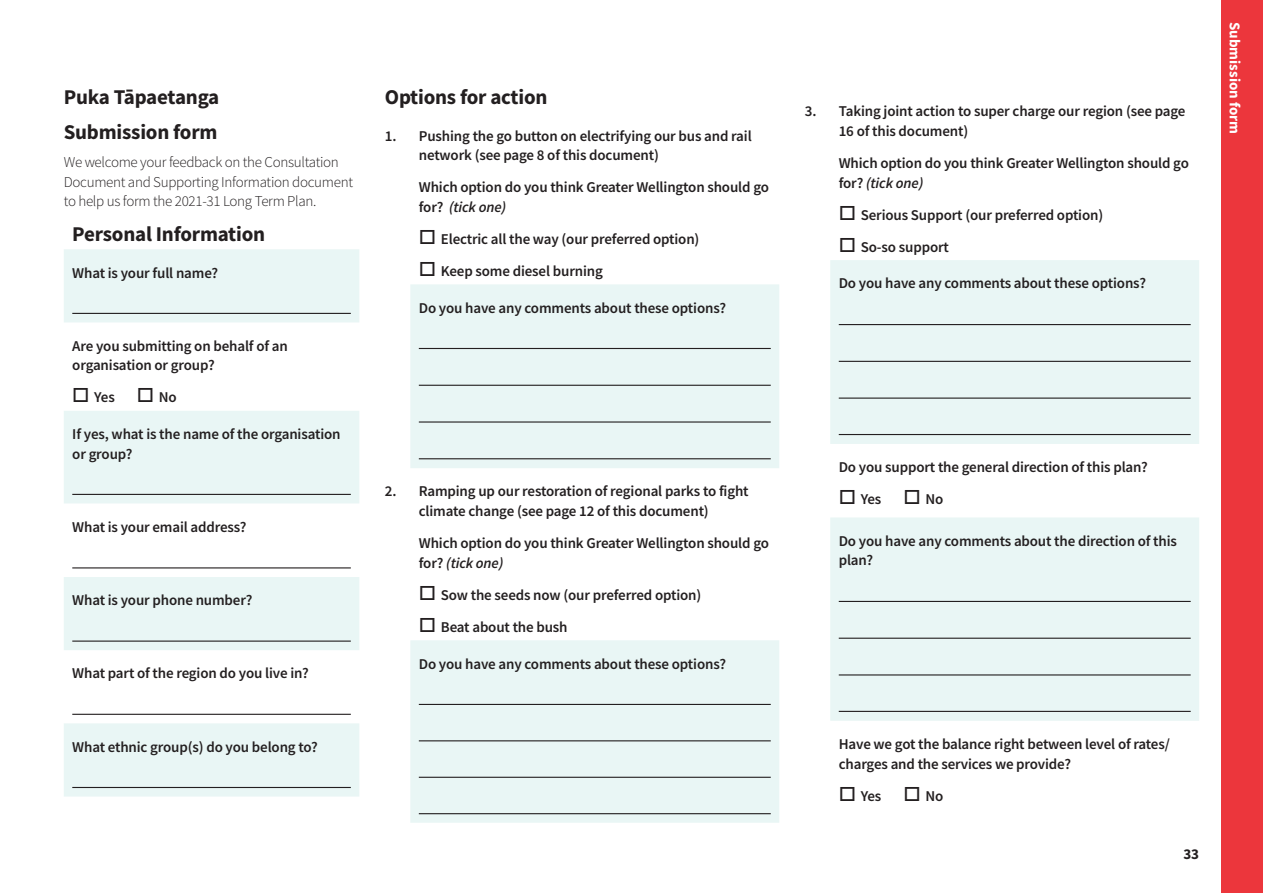
<style>
.page{position:relative;width:1263px;height:893px;background:#fff}
.page>*{position:absolute;margin:0;border:0;box-sizing:border-box;transform-origin:0 0}
.t1{font:700 21px/35.5px "Source Sans Pro";letter-spacing:-.01em;color:#231f20}
.t2{font:600 15px/19.5px "Source Sans Pro";letter-spacing:-.01em;color:#231f20}
.t3{font:300 15px/19.5px "Source Sans Pro";letter-spacing:-.02em;color:#231f20}
.t4{font:700 15px "Source Sans Pro";color:#fff}
.t5{font:700 15px "Source Sans Pro";color:#231f20}
.s1{font-style:italic}
</style>
<div class="page">
<div style="left:1221px;top:0;width:42px;height:893px;background:#ec363c"></div>
<svg style="left:64px;top:249px;width:295px;height:547px;fill:#e9f6f5"></svg>
<hr style="left:72px;top:313px;width:279px;height:1px;background:#231f20">
<hr style="left:72px;top:494px;width:279px;height:1px;background:#231f20">
<hr style="left:72px;top:567px;width:279px;height:1px;background:#231f20">
<hr style="left:72px;top:640px;width:279px;height:2px;background:#231f20">
<hr style="left:72px;top:714px;width:279px;height:1px;background:#231f20">
<hr style="left:72px;top:787px;width:279px;height:1px;background:#231f20">
<svg style="left:410px;top:284px;width:369px;height:539px;fill:#e9f6f5"></svg>
<hr style="left:419px;top:348px;width:352px;height:1px;background:#231f20">
<hr style="left:419px;top:385px;width:352px;height:1px;background:#231f20">
<hr style="left:419px;top:421px;width:352px;height:2px;background:#231f20">
<hr style="left:419px;top:458px;width:352px;height:1px;background:#231f20">
<hr style="left:419px;top:704px;width:352px;height:1px;background:#231f20">
<hr style="left:419px;top:740px;width:352px;height:1px;background:#231f20">
<hr style="left:419px;top:777px;width:352px;height:1px;background:#231f20">
<hr style="left:419px;top:813px;width:352px;height:1px;background:#231f20">
<svg style="left:830px;top:260px;width:369px;height:461px;background:#e9f5f4"></svg>
<div style="left:830px;top:444px;width:369px;height:37px;background:#fff"></div>
<hr style="left:839px;top:324px;width:352px;height:1px;background:#231f20">
<hr style="left:839px;top:361px;width:352px;height:1px;background:#231f20">
<hr style="left:839px;top:398px;width:352px;height:1px;background:#231f20">
<hr style="left:839px;top:434px;width:352px;height:1px;background:#231f20">
<hr style="left:839px;top:601px;width:352px;height:1px;background:#231f20">
<hr style="left:839px;top:638px;width:352px;height:1px;background:#231f20">
<hr style="left:839px;top:674px;width:352px;height:1px;background:#231f20">
<hr style="left:839px;top:711px;width:352px;height:1px;background:#231f20">
<h1 class="t1" style="left:64px;top:79px;width:157px">Puka Tāpaetanga<br>Submission form</h1>
<p class="t3" style="left:64px;top:153px;width:291px">We welcome your feedback on the Consultation<br>Document and Supporting Information document to help us form the 2021-31 Long Term Plan.</p>
<h1 class="t1" style="left:72px;top:216px;width:194px">Personal Information</h1>
<p class="t2" style="left:72px;top:263px;width:147px">What is your full name?</p>
<p class="t2" style="left:72px;top:336px;width:217px">Are you submitting on behalf of an organisation or group?</p>
<p class="t2" style="left:72px;top:387px;width:106px">□ Yes □ No</p>
<p class="t2" style="left:72px;top:424px;width:270px">If yes, what is the name of the organisation or group?</p>
<p class="t2" style="left:72px;top:517px;width:176px">What is your email address?</p>
<p class="t2" style="left:72px;top:590px;width:182px">What is your phone number?</p>
<p class="t2" style="left:72px;top:664px;width:238px">What part of the region do you live in?</p>
<p class="t2" style="left:72px;top:737px;width:247px">What ethnic group(s) do you belong to?</p>
<h1 class="t1" style="left:385px;top:79px;width:164px">Options for action</h1>
<p class="t2" style="left:419px;top:126px;width:334px;text-indent:-34px">1. Pushing the go button on electrifying our bus and rail network (see page 8 of this document)</p>
<p class="t2" style="left:419px;top:177px;width:352px">Which option do you think Greater Wellington should go for? <span class="s1">(tick one)</span></p>
<p class="t2" style="left:419px;top:229px;width:282px">□ Electric all the way (our preferred option)</p>
<p class="t2" style="left:419px;top:261px;width:186px">□ Keep some diesel burning</p>
<p class="t2" style="left:419px;top:298px;width:309px">Do you have any comments about these options?</p>
<p class="t2" style="left:385px;top:482px;width:365px;text-align:center">2. Ramping up our restoration of regional parks to fight climate change (see page 12 of this document)</p>
<p class="t2" style="left:419px;top:533px;width:352px">Which option do you think Greater Wellington should go for? <span class="s1">(tick one)</span></p>
<p class="t2" style="left:419px;top:585px;width:284px">□ Sow the seeds now (our preferred option)</p>
<p class="t2" style="left:419px;top:617px;width:150px">□ Beat about the bush</p>
<p class="t2" style="left:419px;top:654px;width:309px">Do you have any comments about these options?</p>
<p class="t2" style="left:839px;top:101px;width:348px;text-indent:-34px">3. Taking joint action to super charge our region (see page<br>16 of this document)</p>
<p class="t2" style="left:839px;top:153px;width:352px">Which option do you think Greater Wellington should go for? <span class="s1">(tick one)</span></p>
<p class="t2" style="left:839px;top:205px;width:266px">□ Serious Support (our preferred option)</p>
<p class="t2" style="left:839px;top:237px;width:112px">□ So-so support</p>
<p class="t2" style="left:839px;top:273px;width:309px">Do you have any comments about these options?</p>
<p class="t4" style="left:1245px;top:22px;width:113px;rotate:90deg">Submission form</p>
<p class="t2" style="left:839px;top:457px;width:311px">Do you support the general direction of this plan?</p>
<p class="t2" style="left:839px;top:489px;width:106px">□ Yes □ No</p>
<p class="t2" style="left:839px;top:531px;width:340px">Do you have any comments about the direction of this plan?</p>
<p class="t2" style="left:839px;top:734px;width:333px">Have we got the balance right between level of rates/ charges and the services we provide?</p>
<p class="t2" style="left:839px;top:786px;width:106px">□ Yes □ No</p>
<p class="t5" style="left:1183px;top:843px;width:17px">33</p>
</div>
